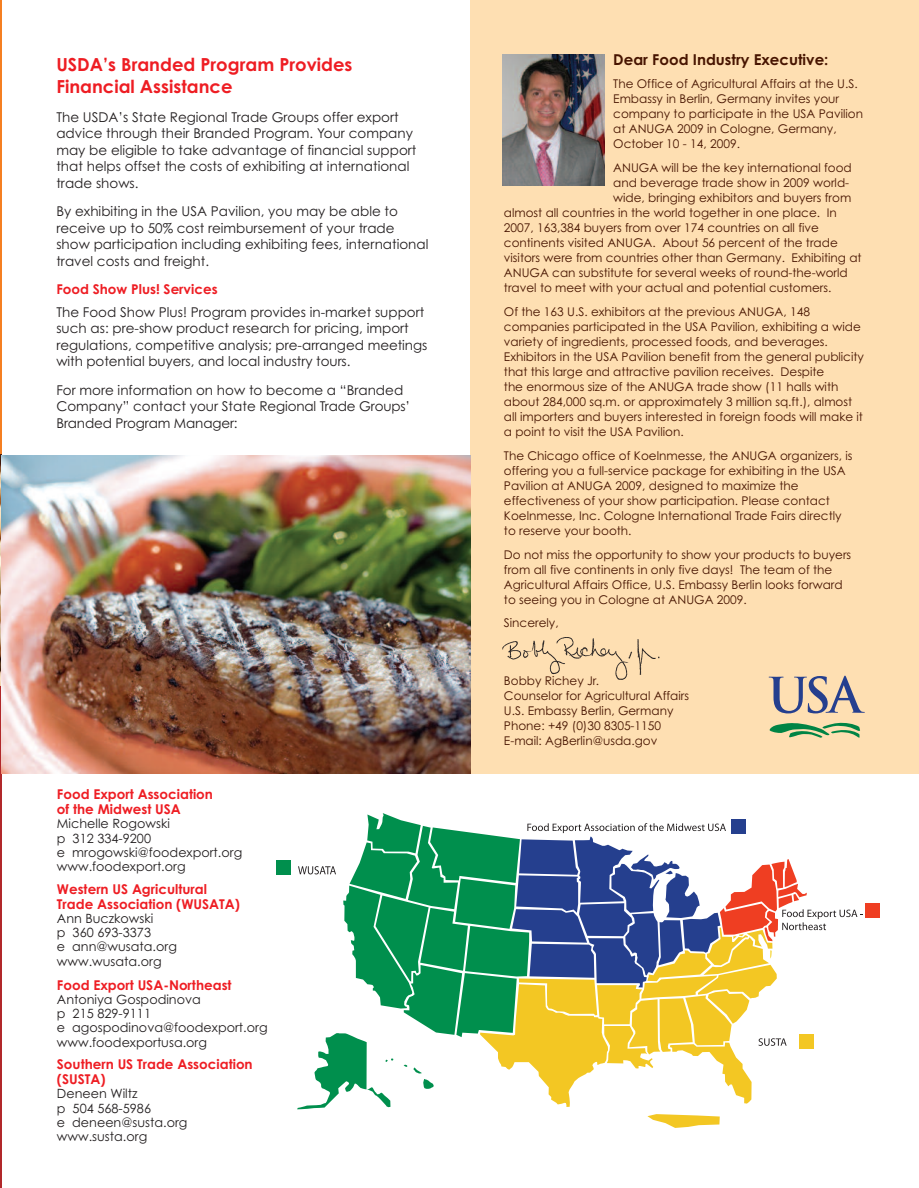
<style>
.page{position:relative;width:919px;height:1188px;background:#fff}
.page>*{position:absolute;margin:0;border:0;box-sizing:border-box;transform-origin:0 0}
.t1{font:18px/21.6px "Century Gothic Bold TT";color:#ee1d23}
.t2{font:15px "Century Gothic Bold TT";color:#471400}
.t3{font:13.5px/16.5px "Century Gothic";color:#231f20}
.t4{font:13.5px/15px "Century Gothic Bold TT";color:#ee1d23}
.t5{font:12.75px/14.2px "Century Gothic";color:#231f20}
.t6{font:12px/15px "Century Gothic";color:#471400}
</style>
<div class="page">
<div style="left:470px;top:0;width:448px;height:774px;background:#fedfb2"></div>
<hr style="left:0;top:0;width:1px;height:605px;background:#f57f21">
<img style="left:0;top:454px;width:1px;height:232px">
<hr style="left:0;top:686px;width:1px;height:502px;background:#b1282a">
<div style="left:276px;top:860px;width:15px;height:15px;background:#008f4d"></div>
<div style="left:865px;top:904px;width:14px;height:14px;background:#ef3e22"></div>
<svg style="left:297px;top:813px;width:565px;height:315px"></svg>
<img style="left:502px;top:54px;width:102px;height:132px">
<svg style="left:768px;top:676px;width:96px;height:37px"></svg>
<svg style="left:769px;top:722px;width:91px;height:16px"></svg>
<img style="left:1px;top:455px;width:469px;height:319px">
<img style="left:502px;top:637px;width:158px;height:43px">
<h1 class="t1" style="left:56px;top:54px;width:297px">USDA’s Branded Program Provides<br>Financial Assistance</h1>
<p class="t3" style="left:56px;top:109px;width:361px">The USDA’s State Regional Trade Groups offer export advice through their Branded Program. Your company may be eligible to take advantage of financial support that helps offset the costs of exhibiting at international trade shows.</p>
<p class="t3" style="left:56px;top:203px;width:373px">By exhibiting in the USA Pavilion, you may be able to receive up to 50% cost reimbursement of your trade show participation including exhibiting fees, international travel costs and freight.</p>
<p class="t4" style="left:56px;top:282px;width:163px">Food Show Plus! Services</p>
<p class="t3" style="left:56px;top:304px;width:372px">The Food Show Plus! Program provides in-market support such as: pre-show product research for pricing, import regulations, competitive analysis; pre-arranged meetings with potential buyers, and local industry tours.</p>
<p class="t3" style="left:56px;top:382px;width:355px">For more information on how to become a “Branded<br>Company” contact your State Regional Trade Groups’<br>Branded Program Manager:</p>
<p class="t4" style="left:57px;top:787px;width:158px">Food Export Association of the Midwest USA</p>
<p class="t5" style="left:57px;top:817px;width:187px">Michelle Rogowski<br>p 312 334-9200<br>e mrogowski@foodexport.org www.foodexport.org</p>
<p class="t4" style="left:57px;top:881px;width:185px">Western US Agricultural<br>Trade Association (WUSATA)</p>
<p class="t5" style="left:57px;top:911px;width:122px">Ann Buczkowski<br>p 360 693-3373<br>e ann@wusata.org www.wusata.org</p>
<p class="t4" style="left:57px;top:977px;width:176px">Food Export USA-Northeast</p>
<p class="t5" style="left:57px;top:992px;width:212px">Antoniya Gospodinova<br>p 215 829-9111<br>e agospodinova@foodexport.org www.foodexportusa.org</p>
<p class="t4" style="left:57px;top:1057px;width:197px">Southern US Trade Association (SUSTA)</p>
<p class="t5" style="left:57px;top:1087px;width:132px">Deneen Wiltz<br>p 504 568-5986<br>e deneen@susta.org www.susta.org</p>
<p class="t2" style="left:613px;top:51px;width:217px">Dear Food Industry Executive:</p>
<p class="t6" style="left:613px;top:76px;width:251px">The Office of Agricultural Affairs at the U.S.<br>Embassy in Berlin, Germany invites your company to participate in the USA Pavilion at ANUGA 2009 in Cologne, Germany, October 10 - 14, 2009.</p>
<p class="t6" style="left:613px;top:160px;width:240px">ANUGA will be the key international food</p>
<p class="t6" style="left:613px;top:175px;width:237px">and beverage trade show in 2009 world-</p>
<p class="t6" style="left:613px;top:190px;width:239px">wide, bringing exhibitors and buyers from</p>
<p class="t6" style="left:504px;top:205px;width:334px">almost all countries in the world together in one place. In</p>
<p class="t6" style="left:504px;top:220px;width:316px">2007, 163,384 buyers from over 174 countries on all five</p>
<p class="t6" style="left:504px;top:235px;width:335px">continents visited ANUGA. About 56 percent of the trade</p>
<p class="t6" style="left:504px;top:250px;width:359px">visitors were from countries other than Germany. Exhibiting at</p>
<p class="t6" style="left:504px;top:265px;width:345px">ANUGA can substitute for several weeks of round-the-world</p>
<p class="t6" style="left:504px;top:280px;width:329px">travel to meet with your actual and potential customers.</p>
<p class="t6" style="left:504px;top:304px;width:361px">Of the 163 U.S. exhibitors at the previous ANUGA, 148 companies participated in the USA Pavilion, exhibiting a wide variety of ingredients, processed foods, and beverages.<br>Exhibitors in the USA Pavilion benefit from the general publicity that this large and attractive pavilion receives. Despite<br>the enormous size of the ANUGA trade show (11 halls with about 284,000 sq.m. or approximately 3 million sq.ft.), almost all importers and buyers interested in foreign foods will make it a point to visit the USA Pavilion.</p>
<p class="t6" style="left:504px;top:448px;width:350px">The Chicago office of Koelnmesse, the ANUGA organizers, is offering you a full-service package for exhibiting in the USA Pavilion at ANUGA 2009, designed to maximize the effectiveness of your show participation. Please contact Koelnmesse, Inc. Cologne International Trade Fairs directly to reserve your booth.</p>
<p class="t6" style="left:504px;top:547px;width:349px">Do not miss the opportunity to show your products to buyers from all five continents in only five days! The team of the Agricultural Affairs Office, U.S. Embassy Berlin looks forward to seeing you in Cologne at ANUGA 2009.</p>
<p class="t6" style="left:504px;top:616px;width:56px">Sincerely,</p>
<p class="t6" style="left:504px;top:674px;width:187px">Bobby Richey Jr.<br>Counselor for Agricultural Affairs<br>U.S. Embassy Berlin, Germany<br>Phone: +49 (0)30 8305-1150<br>E-mail: AgBerlin@usda.gov</p>
</div>
